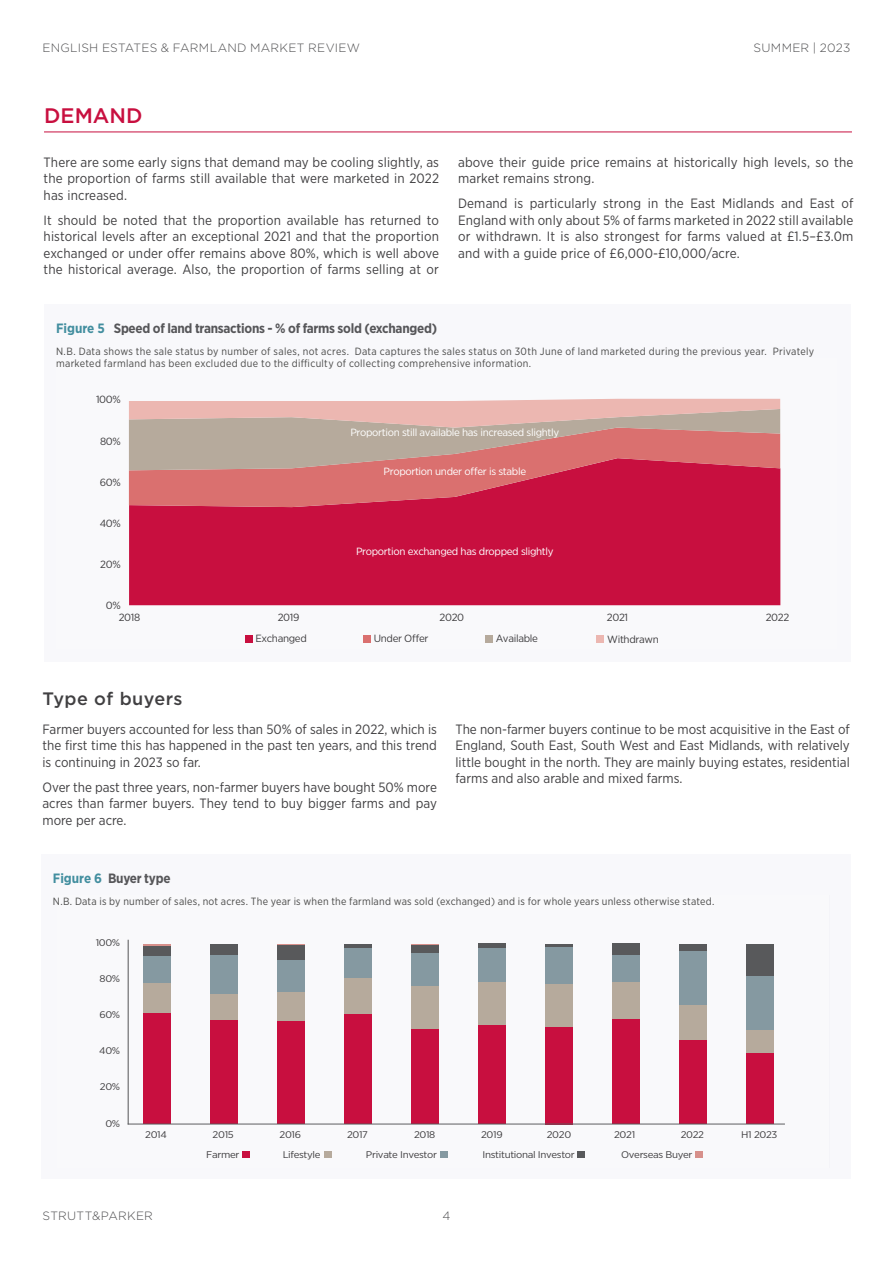
<style>
.page{position:relative;width:893px;height:1263px;background:#fff}
.page>*{position:absolute;margin:0;border:0;box-sizing:border-box;transform-origin:0 0}
.t1{font:500 21px "Gotham";letter-spacing:.005em;color:#c80f3f}
.t2{font:500 18px "Gotham";letter-spacing:.025em;color:#414042}
.t3{font:13.5px/16.5px "Gotham Narrow";color:#414042;text-align:justify}
.t4{font:700 13.5px "Gotham Narrow";letter-spacing:-.02em;color:#565659}
.t5{font:300 12px "Gotham";letter-spacing:.02em;color:#4d4d4f}
.t6{font:10.5px/12px "Gotham Narrow";letter-spacing:.025em;color:#4b4b4a}
.t7{font:10.5px "Gotham Narrow";letter-spacing:-.03em;color:#fff;scale:1.09 1}
.t8{font:10.5px "Gotham Narrow";letter-spacing:-.03em;color:#414042;scale:1.09 1}
.t9{font:9.75px "Gotham Narrow";letter-spacing:-.03em;color:#414042;scale:1.16 1}
.s1{color:#428e9f}
</style>
<div class="page">
<div style="left:41px;top:855px;width:809px;height:324px;background:#f8f8fb"></div>
<div style="left:143px;top:983px;width:27px;height:31px;background:#b6aa9c"></div>
<hr style="left:143px;top:944px;width:27px;height:2px;background:#d7908b">
<div style="left:143px;top:956px;width:27px;height:27px;background:#8599a1"></div>
<div style="left:143px;top:946px;width:27px;height:10px;background:#58595b"></div>
<div style="left:143px;top:1014px;width:27px;height:110px;background:#c80f3f"></div>
<div style="left:210px;top:994px;width:27px;height:26px;background:#b6aa9c"></div>
<div style="left:210px;top:954px;width:27px;height:40px;background:#8599a1"></div>
<div style="left:210px;top:944px;width:27px;height:10px;background:#58595b"></div>
<div style="left:210px;top:1020px;width:27px;height:104px;background:#c80f3f"></div>
<div style="left:277px;top:992px;width:27px;height:29px;background:#b6aa9c"></div>
<svg style="left:277px;top:944px;width:27px;height:1px"></svg>
<div style="left:277px;top:960px;width:27px;height:32px;background:#8599a1"></div>
<div style="left:277px;top:945px;width:27px;height:15px;background:#58595b"></div>
<div style="left:277px;top:1021px;width:27px;height:103px;background:#c80f3f"></div>
<div style="left:344px;top:977px;width:27px;height:38px;background:#b6aa9c"></div>
<div style="left:344px;top:948px;width:27px;height:29px;background:#8599a1"></div>
<hr style="left:344px;top:944px;width:27px;height:4px;background:#58595b">
<div style="left:344px;top:1015px;width:27px;height:109px;background:#c80f3f"></div>
<div style="left:411px;top:986px;width:27px;height:43px;background:#b6aa9c"></div>
<svg style="left:411px;top:944px;width:27px;height:1px"></svg>
<div style="left:411px;top:953px;width:27px;height:33px;background:#8599a1"></div>
<div style="left:411px;top:945px;width:27px;height:8px;background:#58595b"></div>
<div style="left:411px;top:1029px;width:27px;height:95px;background:#c80f3f"></div>
<div style="left:478px;top:981px;width:27px;height:45px;background:#b6aa9c"></div>
<div style="left:478px;top:948px;width:27px;height:33px;background:#8599a1"></div>
<hr style="left:478px;top:944px;width:27px;height:4px;background:#58595b">
<div style="left:478px;top:1026px;width:27px;height:98px;background:#c80f3f"></div>
<div style="left:545px;top:984px;width:28px;height:43px;background:#b6aa9c"></div>
<div style="left:545px;top:947px;width:28px;height:37px;background:#8599a1"></div>
<hr style="left:545px;top:944px;width:28px;height:3px;background:#58595b">
<div style="left:545px;top:1027px;width:28px;height:97px;background:#c80f3f"></div>
<div style="left:612px;top:982px;width:28px;height:38px;background:#b6aa9c"></div>
<div style="left:612px;top:955px;width:28px;height:27px;background:#8599a1"></div>
<div style="left:612px;top:944px;width:28px;height:11px;background:#58595b"></div>
<div style="left:612px;top:1020px;width:28px;height:104px;background:#c80f3f"></div>
<div style="left:679px;top:1005px;width:28px;height:35px;background:#b6aa9c"></div>
<div style="left:679px;top:950px;width:28px;height:55px;background:#8599a1"></div>
<div style="left:679px;top:944px;width:28px;height:6px;background:#58595b"></div>
<div style="left:679px;top:1040px;width:28px;height:84px;background:#c80f3f"></div>
<div style="left:746px;top:1030px;width:28px;height:23px;background:#b6aa9c"></div>
<div style="left:746px;top:975px;width:28px;height:55px;background:#8599a1"></div>
<div style="left:746px;top:944px;width:28px;height:31px;background:#58595b"></div>
<div style="left:746px;top:1054px;width:28px;height:70px;background:#c80f3f"></div>
<div style="left:242px;top:1151px;width:7px;height:7px;background:#c80f3f"></div>
<div style="left:324px;top:1151px;width:7px;height:7px;background:#b6aa9c"></div>
<div style="left:441px;top:1151px;width:7px;height:7px;background:#8599a1"></div>
<div style="left:577px;top:1151px;width:8px;height:7px;background:#58595b"></div>
<div style="left:695px;top:1151px;width:8px;height:7px;background:#d7908b"></div>
<hr style="left:128px;top:940px;width:1px;height:184px;background:#58595b">
<hr style="left:128px;top:1123px;width:657px;height:1px;background:#58595b">
<div style="left:44px;top:305px;width:806px;height:357px;background:#f8f8fb"></div>
<hr style="left:44px;top:132px;width:808px;height:1px;background:#c80f3f">
<div style="left:245px;top:635px;width:7px;height:8px;background:#c80f3f"></div>
<div style="left:363px;top:635px;width:8px;height:8px;background:#da706f"></div>
<div style="left:485px;top:635px;width:8px;height:8px;background:#b6aa9c"></div>
<div style="left:596px;top:635px;width:8px;height:8px;background:#ecb7b1"></div>
<div style="left:129px;top:507px;width:651px;height:98px;background:#c80f3f"></div>
<svg style="left:129px;top:470px;width:651px;height:37px;background:#d14258"></svg>
<svg style="left:129px;top:399px;width:651px;height:71px;background:#cf9c96"></svg>
<p class="t5" style="left:43px;top:40px;width:319px">ENGLISH ESTATES &amp; FARMLAND MARKET REVIEW</p>
<p class="t5" style="left:753px;top:40px;width:99px">SUMMER | 2023</p>
<h1 class="t1" style="left:44px;top:102px;width:100px">DEMAND</h1>
<p class="t3" style="left:44px;top:153px;width:397px">There are some early signs that demand may be cooling slightly, as the proportion of farms still available that were marketed in 2022 has increased.</p>
<p class="t3" style="left:44px;top:211px;width:397px">It should be noted that the proportion available has returned to historical levels after an exceptional 2021 and that the proportion exchanged or under offer remains above 80%, which is well above the historical average. Also, the proportion of farms selling at or</p>
<p class="t3" style="left:458px;top:153px;width:397px">above their guide price remains at historically high levels, so the market remains strong.</p>
<p class="t3" style="left:458px;top:195px;width:397px">Demand is particularly strong in the East Midlands and East of England with only about 5% of farms marketed in 2022 still available or withdrawn. It is also strongest for farms valued at £1.5–£3.0m and with a guide price of £6,000-£10,000/acre.</p>
<p class="t4" style="left:56px;top:320px;width:383px"><span class="s1">Figure 5</span> Speed of land transactions - % of farms sold (exchanged)</p>
<p class="t6" style="left:56px;top:345px;width:760px">N.B. Data shows the sale status by number of sales, not acres. Data captures the sales status on 30th June of land marketed during the previous year. Privately marketed farmland has been excluded due to the difficulty of collecting comprehensive information.</p>
<p class="t8" style="left:96px;top:393px;width:24px">100%</p>
<p class="t8" style="left:100px;top:434px;width:21px">80%</p>
<p class="t8" style="left:100px;top:476px;width:21px">60%</p>
<p class="t8" style="left:100px;top:517px;width:21px">40%</p>
<p class="t8" style="left:100px;top:558px;width:20px">20%</p>
<p class="t8" style="left:106px;top:599px;width:15px">0%</p>
<p class="t7" style="left:350px;top:426px;width:193px">Proportion still available has increased slightly</p>
<p class="t7" style="left:384px;top:465px;width:132px">Proportion under o er is stable</p>
<p class="t7" style="left:356px;top:545px;width:183px">Proportion exchanged has dropped slightly</p>
<p class="t8" style="left:119px;top:611px;width:21px">2018</p>
<p class="t8" style="left:278px;top:611px;width:21px">2019</p>
<p class="t8" style="left:439px;top:611px;width:24px">2020</p>
<p class="t8" style="left:607px;top:611px;width:21px">2021</p>
<p class="t8" style="left:766px;top:611px;width:23px">2022</p>
<p class="t8" style="left:255px;top:632px;width:49px">Exchanged</p>
<p class="t8" style="left:374px;top:632px;width:52px">Under O er</p>
<p class="t8" style="left:496px;top:632px;width:40px">Available</p>
<p class="t8" style="left:607px;top:632px;width:49px">Withdrawn</p>
<h2 class="t2" style="left:42px;top:686px;width:142px">Type of buyers</h2>
<p class="t3" style="left:42px;top:721px;width:396px">Farmer buyers accounted for less than 50% of sales in 2022, which is the first time this has happened in the past ten years, and this trend is continuing in 2023 so far.</p>
<p class="t3" style="left:42px;top:779px;width:396px">Over the past three years, non-farmer buyers have bought 50% more acres than farmer buyers. They tend to buy bigger farms and pay more per acre.</p>
<p class="t3" style="left:455px;top:720px;width:396px">The non-farmer buyers continue to be most acquisitive in the East of England, South East, South West and East Midlands, with relatively little bought in the north. They are mainly buying estates, residential farms and also arable and mixed farms.</p>
<p class="t4" style="left:53px;top:870px;width:119px"><span class="s1">Figure 6</span> Buyer type</p>
<p class="t6" style="left:53px;top:895px;width:663px">N.B. Data is by number of sales, not acres. The year is when the farmland was sold (exchanged) and is for whole years unless otherwise stated.</p>
<p class="t9" style="left:96px;top:936px;width:23px">100%</p>
<p class="t9" style="left:100px;top:972px;width:19px">80%</p>
<p class="t9" style="left:99px;top:1008px;width:19px">60%</p>
<p class="t9" style="left:99px;top:1045px;width:20px">40%</p>
<p class="t9" style="left:100px;top:1081px;width:19px">20%</p>
<p class="t9" style="left:105px;top:1117px;width:14px">0%</p>
<p class="t9" style="left:145px;top:1128px;width:20px">2014</p>
<p class="t9" style="left:213px;top:1128px;width:20px">2015</p>
<p class="t9" style="left:280px;top:1128px;width:20px">2016</p>
<p class="t9" style="left:347px;top:1128px;width:20px">2017</p>
<p class="t9" style="left:414px;top:1128px;width:20px">2018</p>
<p class="t9" style="left:481px;top:1128px;width:20px">2019</p>
<p class="t9" style="left:547px;top:1128px;width:23px">2020</p>
<p class="t9" style="left:614px;top:1128px;width:20px">2021</p>
<p class="t9" style="left:681px;top:1128px;width:22px">2022</p>
<p class="t9" style="left:741px;top:1128px;width:33px">H1 2023</p>
<p class="t9" style="left:206px;top:1148px;width:30px">Farmer</p>
<p class="t9" style="left:283px;top:1148px;width:34px">Lifestyle</p>
<p class="t9" style="left:366px;top:1149px;width:63px">Private Investor</p>
<p class="t9" style="left:483px;top:1148px;width:81px">Institutional Investor</p>
<p class="t9" style="left:621px;top:1148px;width:63px">Overseas Buyer</p>
<p class="t5" style="left:43px;top:1208px;width:112px">STRUTT&amp;PARKER</p>
<p class="t5" style="left:442px;top:1208px;width:9px">4</p>
</div>
